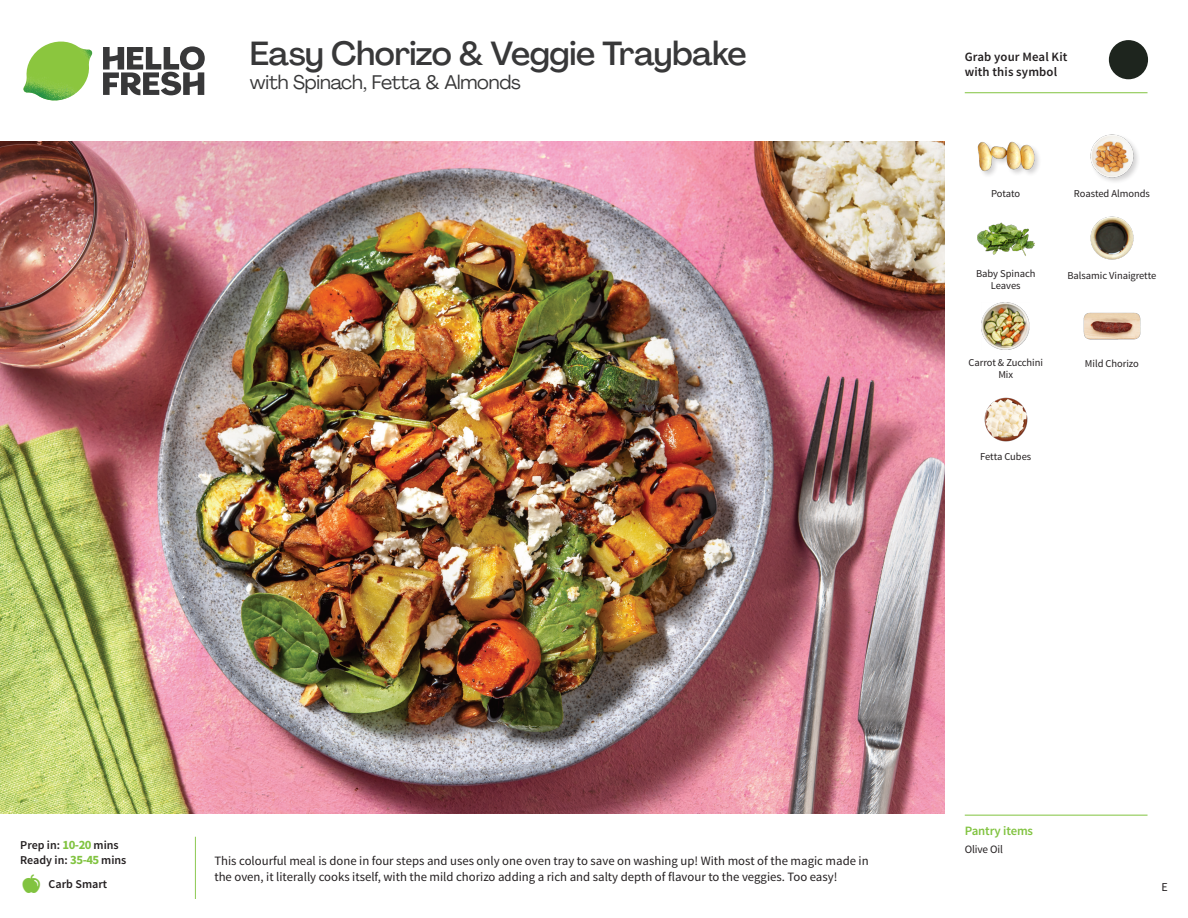
<style>
.page{position:relative;width:1188px;height:918px;background:#fff}
.page>*{position:absolute;margin:0;border:0;box-sizing:border-box;transform-origin:0 0}
._15_Titel_UK{font:500 33px "Agrandir";letter-spacing:-.015em;color:#383839}
._15_Titel_UK-2{font:19.5px "Agrandir";letter-spacing:-.01em;color:#383839}
.Step_6_Text_AU{font:12.75px/16.5px "Source Sans Pro";color:#231f20}
.t1{font:600 12.75px/15px "Source Sans Pro";letter-spacing:.01em;color:#231f20}
._04_Headers_Front{font:600 12.75px "Source Sans Pro";letter-spacing:-.01em;color:#81c340}
._04_Intro{font:600 12px "Source Sans Pro";color:#231f20}
.t2{font:12px "Source Sans Pro";color:#231f20}
._05_Pantry{font:11.25px "Source Sans Pro";letter-spacing:-.01em;color:#231f20}
._18_FRONT_ingredient{font:10.5px/12px "Source Sans Pro";letter-spacing:-.005em;color:#231f20;text-align:center}
.s1{font-weight:700;font-size:12.75px;color:#81c340}
</style>
<div class="page">
<svg style="left:103px;top:46px;width:102px;height:49px"></svg>
<img style="left:23px;top:42px;width:69px;height:59px">
<img style="left:0;top:142px;width:945px;height:672px">
<img style="left:1083px;top:312px;width:58px;height:28px">
<img style="left:984px;top:397px;width:44px;height:45px">
<img style="left:981px;top:302px;width:48px;height:48px">
<img style="left:977px;top:222px;width:57px;height:34px">
<img style="left:1090px;top:216px;width:44px;height:44px">
<div style="left:977px;top:141px;width:65px;height:37px;background:#231f20;opacity:.2"></div>
<img style="left:977px;top:141px;width:57px;height:37px">
<img style="left:1090px;top:134px;width:48px;height:48px">
<hr style="left:965px;top:815px;width:183px;height:1px;background:#81c340">
<svg style="left:1091px;top:40px;width:58px;height:54px"></svg>
<hr style="left:965px;top:92px;width:183px;height:1px;background:#81c340">
<p class="_15_Titel_UK" style="left:250px;top:33px;width:498px">Easy Chorizo &amp; Veggie Traybake</p>
<p class="_15_Titel_UK-2" style="left:250px;top:71px;width:272px">with Spinach, Fetta &amp; Almonds</p>
<p class="t1" style="left:965px;top:50px;width:104px">Grab your Meal Kit with this symbol</p>
<p class="_18_FRONT_ingredient" style="left:991px;top:188px;width:31px">Potato</p>
<p class="_18_FRONT_ingredient" style="left:1074px;top:188px;width:77px">Roasted Almonds</p>
<p class="_18_FRONT_ingredient" style="left:976px;top:267px;width:61px">Baby Spinach<br>Leaves</p>
<p class="_18_FRONT_ingredient" style="left:1067px;top:270px;width:90px">Balsamic Vinaigrette</p>
<p class="_18_FRONT_ingredient" style="left:968px;top:356px;width:76px">Carrot &amp; Zucchini</p>
<p class="_18_FRONT_ingredient" style="left:1085px;top:357px;width:55px">Mild Chorizo</p>
<p class="_18_FRONT_ingredient" style="left:998px;top:368px;width:16px">Mix</p>
<p class="_18_FRONT_ingredient" style="left:980px;top:451px;width:52px">Fetta Cubes</p>
<p class="_04_Intro" style="left:20px;top:838px;width:100px">Prep in: <span class="s1">10-20</span> mins</p>
<p class="_04_Intro" style="left:20px;top:853px;width:108px">Ready in: <span class="s1">35-45</span> mins</p>
<p class="_04_Intro" style="left:49px;top:876px;width:60px">Carb Smart</p>
<p class="Step_6_Text_AU" style="left:214px;top:852px;width:656px">This colourful meal is done in four steps and uses only one oven tray to save on washing up! With most of the magic made in the oven, it literally cooks itself, with the mild chorizo adding a rich and salty depth of flavour to the veggies. Too easy!</p>
<p class="_04_Headers_Front" style="left:965px;top:822px;width:70px">Pantry items</p>
<p class="_05_Pantry" style="left:965px;top:842px;width:40px">Olive Oil</p>
<p class="t2" style="left:1161px;top:879px;width:8px">E</p>
</div>
